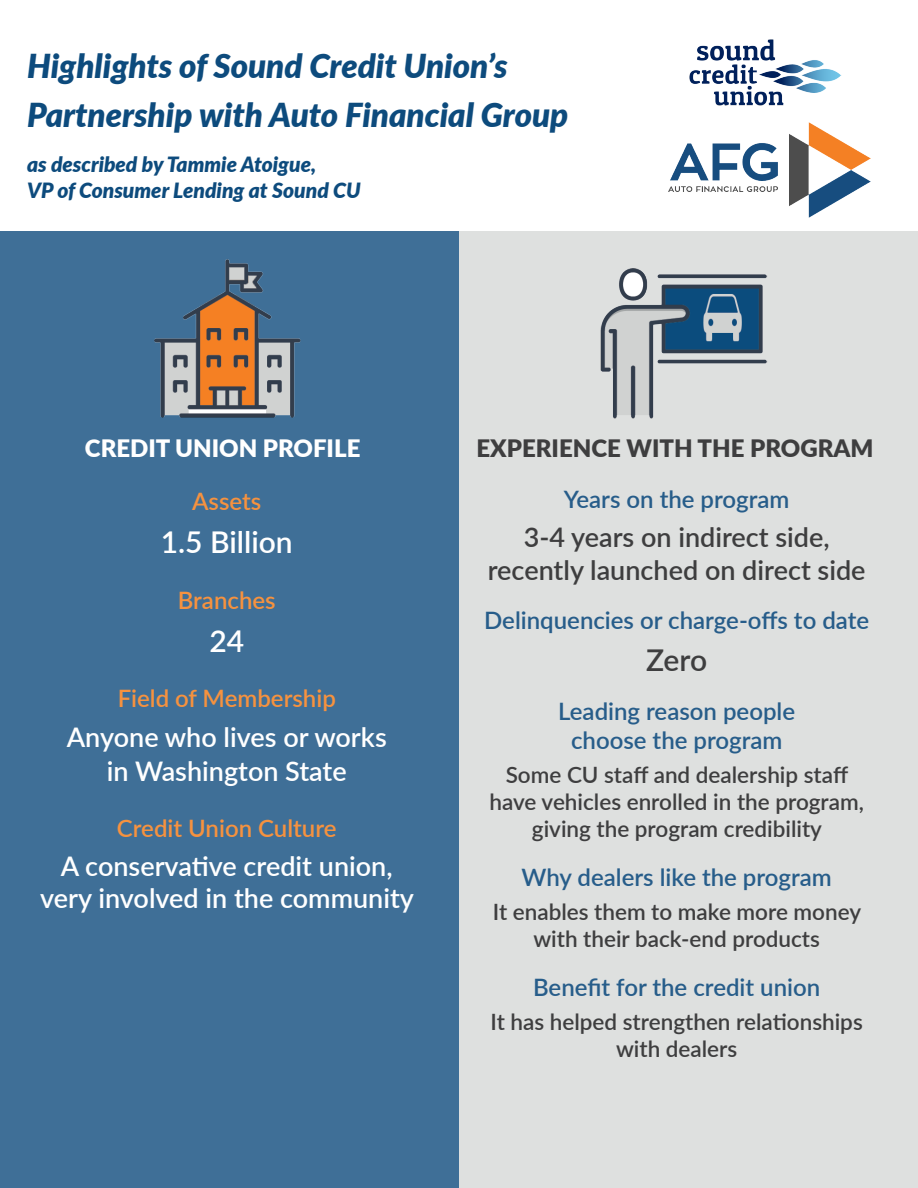
<style>
.page{position:relative;width:918px;height:1188px;background:#fff}
.page>*{position:absolute;margin:0;border:0;box-sizing:border-box;transform-origin:0 0}
.t1{font:italic 900 33px "Lato";color:#0d4b7d}
.t2{font:600 30px "Lato";color:#fff}
.t3{font:600 30px "Lato";color:#3e3e3f}
.t4{font:600 27px/34.2px "Lato";color:#fff;text-align:center}
.t5{font:600 27px/32.4px "Lato";color:#3e3e3f;text-align:center}
.t6{font:600 24px "Lato";color:#275d8a}
.t7{font:600 24px "Lato";color:#f6923f}
.t8{font:900 24px "Lato";color:#3e3e3f}
.t9{font:900 24px "Lato";color:#fff}
.t10{font:600 22.5px/27px "Lato";color:#3e3e3f;text-align:center}
.t11{font:italic 900 21px "Lato";color:#0d4b7d}
</style>
<div class="page">
<div style="left:0;top:231px;width:459px;height:957px;background:#3f6f97"></div>
<div style="left:459px;top:231px;width:459px;height:957px;background:#dee0df"></div>
<img style="left:668px;top:123px;width:203px;height:94px">
<img style="left:689px;top:39px;width:152px;height:67px">
<img style="left:600px;top:268px;width:168px;height:151px">
<img style="left:154px;top:259px;width:147px;height:159px">
<p class="t1" style="left:27px;top:41px;width:482px">Highlights of Sound Credit Union’s</p>
<p class="t1" style="left:27px;top:90px;width:543px">Partnership with Auto Financial Group</p>
<p class="t11" style="left:27px;top:149px;width:291px">as described by Tammie Atoigue,</p>
<p class="t11" style="left:27px;top:174px;width:335px">VP of Consumer Lending at Sound CU</p>
<p class="t9" style="left:85px;top:431px;width:277px">CREDIT UNION PROFILE</p>
<p class="t8" style="left:477px;top:431px;width:399px">EXPERIENCE WITH THE PROGRAM</p>
<p class="t7" style="left:192px;top:484px;width:71px">Assets</p>
<p class="t2" style="left:161px;top:520px;width:133px">1.5 Billion</p>
<p class="t7" style="left:178px;top:583px;width:99px">Branches</p>
<p class="t2" style="left:209px;top:619px;width:36px">24</p>
<p class="t7" style="left:118px;top:681px;width:220px">Field of Membership</p>
<p class="t4" style="left:67px;top:719px;width:322px">Anyone who lives or works in Washington State</p>
<p class="t7" style="left:117px;top:810px;width:221px">Credit Union Culture</p>
<p class="t4" style="left:40px;top:849px;width:375px;line-height:32.4px">A conservative credit union, very involved in the community</p>
<p class="t6" style="left:564px;top:482px;width:227px">Years on the program</p>
<p class="t5" style="left:488px;top:520px;width:379px">3-4 years on indirect side, recently launched on direct side</p>
<p class="t6" style="left:484px;top:602px;width:387px">Delinquencies or charge-offs to date</p>
<p class="t3" style="left:646px;top:639px;width:63px">Zero</p>
<p class="t6" style="left:558px;top:694px;width:238px">Leading reason people</p>
<p class="t6" style="left:571px;top:723px;width:213px">choose the program</p>
<p class="t10" style="left:490px;top:760px;width:376px">Some CU staff and dealership staff have vehicles enrolled in the program, giving the program credibility</p>
<p class="t6" style="left:522px;top:860px;width:312px">Why dealers like the program</p>
<p class="t10" style="left:493px;top:897px;width:370px">It enables them to make more money with their back-end products</p>
<p class="t6" style="left:533px;top:970px;width:289px">Benefit for the credit union</p>
<p class="t10" style="left:491px;top:1007px;width:374px">It has helped strengthen relationships with dealers</p>
</div>
